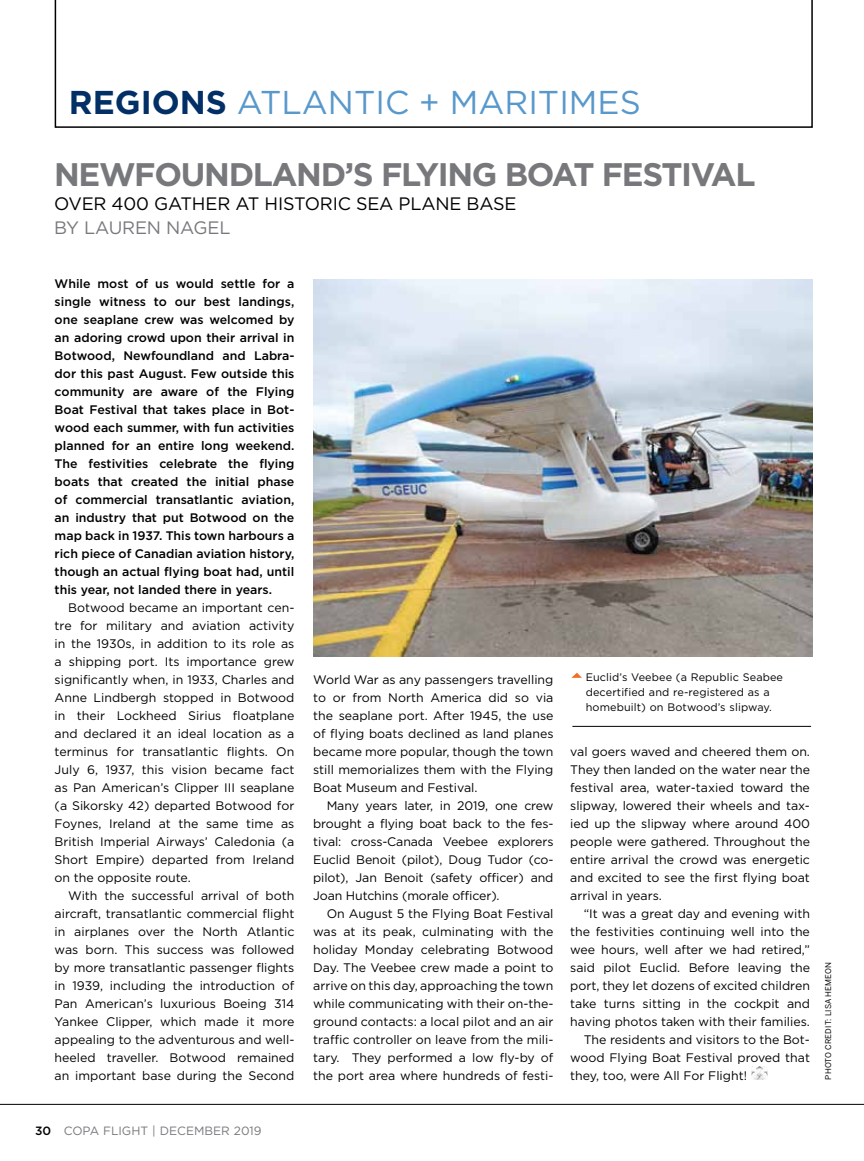
<style>
.page{position:relative;width:864px;height:1161px;background:#fff}
.page>*{position:absolute;margin:0;border:0;box-sizing:border-box;transform-origin:0 0}
.t1{font:33px "Gotham";color:#5898cb}
.t2{font:700 32.7px "Gotham";letter-spacing:-.04em;color:#77787b}
.t3{font:18px "Gotham";letter-spacing:-.01em;color:#000}
.t4{font:18px "Gotham";letter-spacing:-.035em;color:#77787b}
.t5{font:12.3px/18px "Gotham";color:#000;text-align:justify}
.t6{font:500 12.3px/18px "Gotham";color:#000;text-align:justify}
.t7{font:12px "Gotham";color:#77787b}
.t8{font:10.8px/15px "Gotham";letter-spacing:.01em;color:#000}
.t9{font:7.8px "Benton Sans";letter-spacing:.02em;color:#000}
.s1{font-weight:700;color:#022f66}
.s2{font-weight:500;color:#000}
</style>
<div class="page">
<hr style="left:0;top:1104px;width:864px;height:1px;background:#000">
<svg style="left:55px;top:0;width:758px;height:128px"></svg>
<img style="left:751px;top:1067px;width:17px;height:13px">
<svg style="left:571px;top:673px;width:11px;height:5px"></svg>
<hr style="left:572px;top:726px;width:239px;height:1px;background:#000">
<img style="left:313px;top:279px;width:499px;height:377px">
<h1 class="t1" style="left:69px;top:81px;width:524px"><span class="s1">REGIONS</span> atlantic + maritimes</h1>
<h2 class="t2" style="left:54px;top:153px;width:496px">N EWFOUNDLAND’S FLYING BOAT</h2>
<h2 class="t2" style="left:602px;top:153px;width:155px">FESTIVAL</h2>
<h3 class="t3" style="left:54px;top:192px;width:451px">Over 400 Gather at H istoric Sea Plane Base</h3>
<h3 class="t4" style="left:54px;top:216px;width:178px">By Lauren Nagel</h3>
<p class="t6" style="left:55px;top:274px;width:241px">While most of us would settle for a single witness to our best landings, one seaplane crew was welcomed by an adoring crowd upon their arrival in Botwood, Newfoundland and Labra&shy;dor this past August. Few outside this community are aware of the Flying Boat Festival that takes place in Bot&shy;wood each summer, with fun activities planned for an entire long weekend.<br>The festivities celebrate the flying boats that created the initial phase of commercial transatlantic aviation, an industry that put Botwood on the map back in 1937. This town harbours a rich piece of Canadian aviation history, though an actual flying boat had, until this year, not landed there in years.</p>
<p class="t5" style="left:55px;top:598px;width:241px;text-indent:14px">Botwood became an important cen&shy;tre for military and aviation activity in the 1930s, in addition to its role as a shipping port. Its importance grew significantly when, in 1933, Charles and Anne Lindbergh stopped in Botwood in their Lockheed Sirius floatplane and declared it an ideal location as a terminus for transatlantic flights. On July 6, 1937, this vision became fact as Pan American’s Clipper III seaplane (a Sikorsky 42) departed Botwood for Foynes, I reland at the same time as British I mperial Airways’ Caledonia (a Short Empire) departed from I reland on the opposite route.</p>
<p class="t5" style="left:55px;top:887px;width:241px;text-indent:14px">With the successful arrival of both aircraft, transatlantic commercial flight in airplanes over the North Atlantic was born. This success was followed by more transatlantic passenger flights in 1939, including the introduction of Pan American’s luxurious Boeing 314<br>Yankee Clipper, which made it more appealing to the adventurous and well&shy;heeled traveller. Botwood remained an important base during the Second</p>
<p class="t7" style="left:35px;top:1123px;width:135px"><span class="s2">30</span> copa flight | december</p>
<p class="t7" style="left:234px;top:1123px;width:29px">2019</p>
<p class="t5" style="left:313px;top:671px;width:242px">World War as any passengers travelling to or from North America did so via the seaplane port. After 1945, the use of flying boats declined as land planes became more popular, though the town still memorializes them with the Flying Boat Museum and Festival.</p>
<p class="t5" style="left:313px;top:797px;width:242px;text-indent:14px">Many years later, in 2019, one crew brought a flying boat back to the fes&shy;tival: cross-Canada Veebee explorers Euclid Benoit (pilot), Doug Tudor (co&shy;pilot), Jan Benoit (safety officer) and Joan H utchins (morale officer).</p>
<p class="t5" style="left:313px;top:905px;width:242px;text-indent:14px">On August 5 the Flying Boat Festival was at its peak, culminating with the holiday Monday celebrating Botwood Day. The Veebee crew made a point to arrive on this day, approaching the town while communicating with their on-the&shy;ground contacts: a local pilot and an air traffic controller on leave from the mili&shy;tary. They performed a low fly-by of the port area where hundreds of festi-</p>
<p class="t8" style="left:586px;top:669px;width:199px">Euclid’s Veebee (a Republic Seabee decertified and re-registered as a homebuilt) on Botwood’s slipway.</p>
<p class="t5" style="left:570px;top:743px;width:241px">val goers waved and cheered them on.<br>They then landed on the water near the festival area, water-taxied toward the slipway, lowered their wheels and tax&shy;ied up the slipway where around 400 people were gathered. Throughout the entire arrival the crowd was energetic and excited to see the first flying boat arrival in years.</p>
<p class="t5" style="left:584px;top:905px;width:228px">“It was a great day and evening with</p>
<p class="t5" style="left:570px;top:923px;width:241px">the festivities continuing well into the</p>
<p class="t5" style="left:570px;top:941px;width:241px">wee hours, well after we had retired,”</p>
<p class="t5" style="left:570px;top:959px;width:241px">said pilot Euclid. Before leaving the</p>
<p class="t5" style="left:570px;top:977px;width:241px">port, they let dozens of excited children</p>
<p class="t5" style="left:570px;top:995px;width:241px">take turns sitting in the cockpit and</p>
<p class="t5" style="left:570px;top:1013px;width:241px">having photos taken with their families.</p>
<p class="t5" style="left:584px;top:1031px;width:228px">The residents and visitors to the Bot-</p>
<p class="t5" style="left:570px;top:1049px;width:241px">wood Flying Boat Festival proved that</p>
<p class="t5" style="left:570px;top:1067px;width:178px">they, too, were All For Flight!</p>
<p class="t9" style="left:824px;top:1080px;width:119px;rotate:-90deg">Photo credit: Lisa H emeon</p>
</div>
